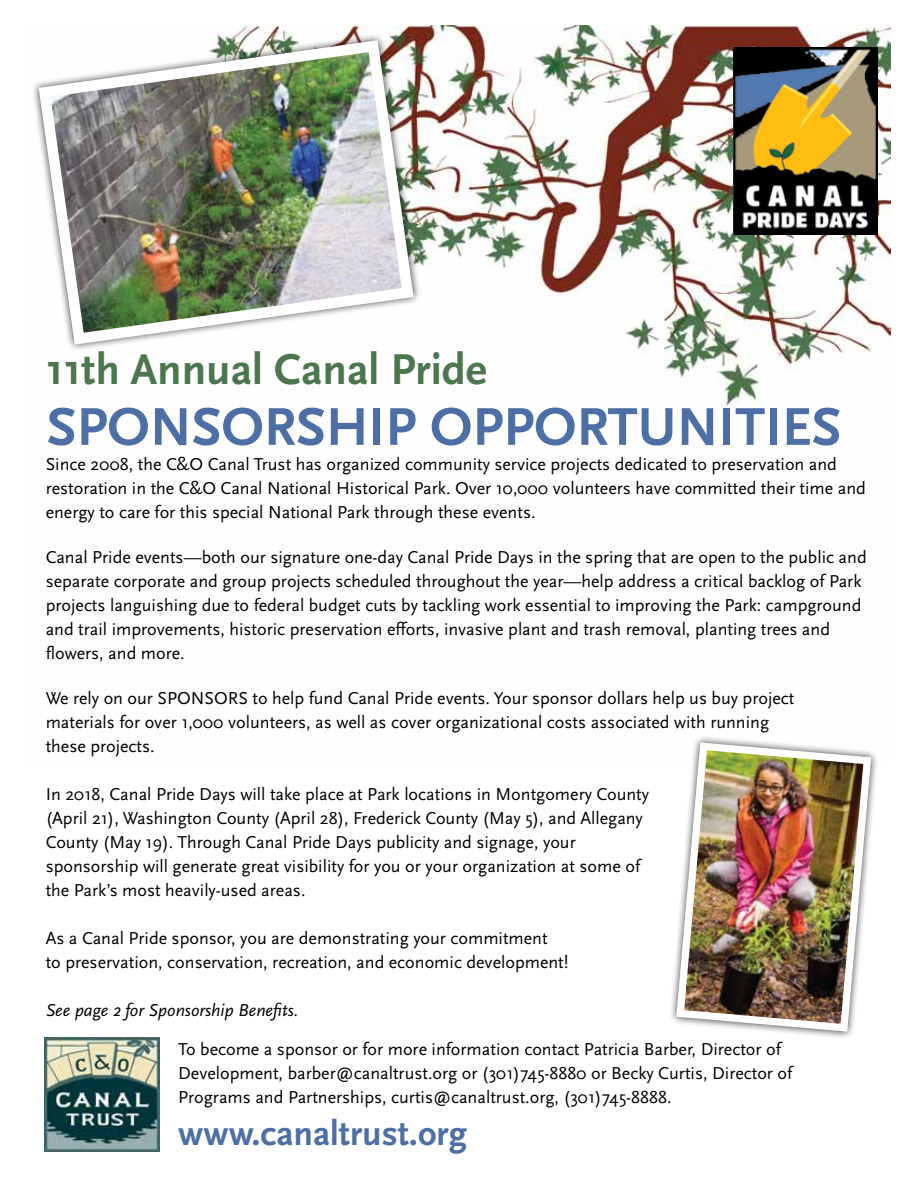
<style>
.page{position:relative;width:918px;height:1188px;background:#fff}
.page>*{position:absolute;margin:0;border:0;box-sizing:border-box;transform-origin:0 0}
.t1{font:700 55.5px "Scala Sans OT";color:#4d6fa6}
.t2{font:700 45px "Scala Sans OT";color:#4b764e}
.t3{font:700 36px "Scala Sans OT";color:#4d6fa6}
.t4{font:18px/24px "Scala Sans OT";color:#000}
.t5{font:italic 18px "Scala Sans OT";color:#000}
</style>
<div class="page">
<img style="left:238px;top:26px;width:653px;height:380px">
<img style="left:734px;top:48px;width:144px;height:187px">
<img style="left:44px;top:1038px;width:116px;height:114px">
<img style="left:672px;top:739px;width:203px;height:297px">
<img style="left:33px;top:34px;width:387px;height:317px">
<h2 class="t2" style="left:46px;top:344px;width:442px">11th Annual Canal Pride</h2>
<h1 class="t1" style="left:47px;top:396px;width:796px">SPONSORSHIP OPPORTUNITIES</h1>
<p class="t4" style="left:46px;top:452px;width:822px">Since 2008, the C&amp;O Canal Trust has organized community service projects dedicated to preservation and restoration in the C&amp;O Canal National Historical Park. Over 10,000 volunteers have committed their time and energy to care for this special National Park through these events.</p>
<p class="t4" style="left:46px;top:545px;width:822px">Canal Pride events—both our signature one-day Canal Pride Days in the spring that are open to the public and separate corporate and group projects scheduled throughout the year—help address a critical backlog of Park projects languishing due to federal budget cuts by tackling work essential to improving the Park: campground and trail improvements, historic preservation efforts, invasive plant and trash removal, planting trees and flowers, and more.</p>
<p class="t4" style="left:46px;top:686px;width:750px">We rely on our SPONSORS to help fund Canal Pride events. Your sponsor dollars help us buy project materials for over 1,000 volunteers, as well as cover organizational costs associated with running these projects.</p>
<p class="t4" style="left:46px;top:782px;width:605px">In 2018, Canal Pride Days will take place at Park locations in Montgomery County (April 21), Washington County (April 28), Frederick County (May 5), and Allegany County (May 19). Through Canal Pride Days publicity and signage, your sponsorship will generate great visibility for you or your organization at some of the Park’s most heavily-used areas.</p>
<p class="t4" style="left:46px;top:926px;width:524px">As a Canal Pride sponsor, you are demonstrating your commitment<br>to preservation, conservation, recreation, and economic development!</p>
<p class="t5" style="left:46px;top:1000px;width:254px">See page 2 for Sponsorship Benefits.</p>
<p class="t4" style="left:178px;top:1038px;width:616px">To become a sponsor or for more information contact Patricia Barber, Director of<br>Development, barber@canaltrust.org or (301)745-8880 or Becky Curtis, Director of<br>Programs and Partnerships, curtis@canaltrust.org, (301)745-8888.</p>
<h3 class="t3" style="left:178px;top:1114px;width:290px">www.canaltrust.org</h3>
</div>
